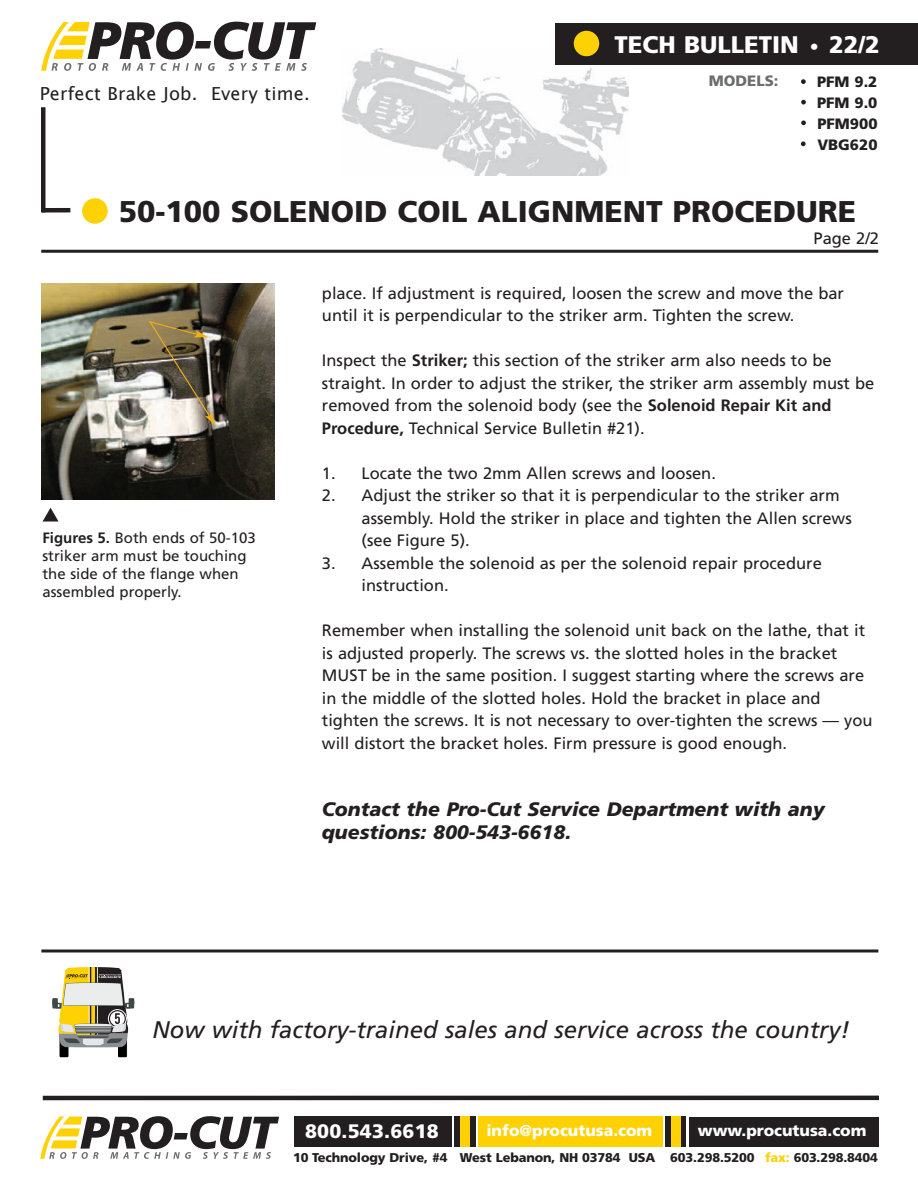
<style>
.page{position:relative;width:918px;height:1188px;background:#fff}
.page>*{position:absolute;margin:0;border:0;box-sizing:border-box;transform-origin:0 0}
.t1{font:900 30px "Frutiger";color:#231f20}
.t2{font:italic 24px "Frutiger";color:#231f20}
.t3{font:900 24px "Frutiger";color:#fff}
.t4{font:italic 900 19.5px/22.5px "Frutiger";color:#231f20}
.t5{font:900 19.5px "Frutiger";letter-spacing:.01em;color:#fff}
.t6{font:18px "Lucida Grande";letter-spacing:.01em;color:#231f20}
.t7{font:16.5px/22.5px "Frutiger";color:#231f20}
.t8{font:900 15.75px "Frutiger";color:#fff}
.t9{font:15px/18px "Frutiger";color:#231f20}
.t10{font:900 15px/21px "Frutiger";color:#231f20;text-align:justify}
.t11{font:900 15px "Frutiger";color:#6c6d70}
.t12{font:900 12.75px "Frutiger";letter-spacing:-.01em;color:#231f20}
.s1{font-size:18px}
.s2{font-weight:700}
.s3{color:#fed105}
</style>
<div class="page">
<div style="left:477px;top:1116px;width:186px;height:31px;background:#fed105"></div>
<hr style="left:43px;top:1096px;width:836px;height:4px;background:#231f20">
<div style="left:687px;top:1117px;width:191px;height:29px;background:#231f20"></div>
<hr style="left:41px;top:107px;width:4px;height:105px;background:#231f20">
<div style="left:42px;top:208px;width:28px;height:5px;background:#231f20"></div>
<img style="left:342px;top:48px;width:287px;height:128px">
<div style="left:294px;top:1116px;width:158px;height:31px;background:#231f20"></div>
<hr style="left:475px;top:1116px;width:3px;height:31px;background:#fff">
<div style="left:470px;top:1116px;width:5px;height:31px;background:#231f20"></div>
<div style="left:460px;top:1116px;width:10px;height:31px;background:#fed105"></div>
<div style="left:455px;top:1116px;width:5px;height:31px;background:#231f20"></div>
<hr style="left:686px;top:1116px;width:3px;height:31px;background:#fff">
<div style="left:681px;top:1116px;width:5px;height:31px;background:#231f20"></div>
<div style="left:671px;top:1116px;width:10px;height:31px;background:#fed105"></div>
<div style="left:666px;top:1116px;width:5px;height:31px;background:#231f20"></div>
<div style="left:555px;top:23px;width:363px;height:42px;background:#231f20"></div>
<div style="left:574px;top:31px;width:25px;height:25px;background:#fed105;border-radius:50%"></div>
<hr style="left:41px;top:250px;width:837px;height:3px;background:#231f20">
<svg style="left:801px;top:79px;width:5px;height:5px"></svg>
<svg style="left:801px;top:100px;width:5px;height:5px"></svg>
<svg style="left:801px;top:120px;width:5px;height:5px"></svg>
<svg style="left:801px;top:141px;width:5px;height:5px"></svg>
<img style="left:42px;top:284px;width:233px;height:216px">
<svg style="left:43px;top:508px;width:16px;height:14px"></svg>
<img style="left:148px;top:320px;width:68px;height:106px">
<div style="left:82px;top:198px;width:26px;height:26px;background:#fed105;border-radius:50%"></div>
<svg style="left:52px;top:967px;width:82px;height:91px"></svg>
<hr style="left:41px;top:950px;width:837px;height:2px;background:#231f20">
<svg style="left:40px;top:1116px;width:239px;height:43px"></svg>
<svg style="left:41px;top:22px;width:275px;height:49px"></svg>
<p class="t6" style="left:40px;top:83px;width:272px">Perfect Brake Job. Every time.</p>
<h2 class="t3" style="left:615px;top:30px;width:267px">TECH BULLETIN <span class="s1">•</span> 22/2</h2>
<p class="t11" style="left:709px;top:72px;width:71px">MODELS:</p>
<p class="t10" style="left:817px;top:71px;width:62px">PFM 9.2<br>PFM 9.0<br>PFM900<br>VBG620</p>
<h1 class="t1" style="left:119px;top:194px;width:739px">50-100 SOLENOID COIL ALIGNMENT PROCEDURE</h1>
<p class="t7" style="left:814px;top:227px;width:67px">Page 2/2</p>
<p class="t9" style="left:42px;top:529px;width:215px"><span class="s2">Figures 5.</span> Both ends of 50-103 striker arm must be touching the side of the flange when assembled properly.</p>
<p class="t7" style="left:322px;top:282px;width:524px">place. If adjustment is required, loosen the screw and move the bar until it is perpendicular to the striker arm. Tighten the screw.</p>
<p class="t7" style="left:322px;top:349px;width:554px">Inspect the <span class="s2">Striker;</span> this section of the striker arm also needs to be straight. In order to adjust the striker, the striker arm assembly must be removed from the solenoid body (see the <span class="s2">Solenoid Repair Kit and Procedure,</span> Technical Service Bulletin #21).</p>
<p class="t7" style="left:322px;top:462px;width:395px">1. Locate the two 2mm Allen screws and loosen.</p>
<p class="t7" style="left:362px;top:484px;width:492px;text-indent:-40px">2. Adjust the striker so that it is perpendicular to the striker arm assembly. Hold the striker in place and tighten the Allen screws (see Figure 5).</p>
<p class="t7" style="left:362px;top:552px;width:462px;text-indent:-40px">3. Assemble the solenoid as per the solenoid repair procedure instruction.</p>
<p class="t7" style="left:322px;top:619px;width:552px">Remember when installing the solenoid unit back on the lathe, that it is adjusted properly. The screws vs. the slotted holes in the bracket MUST be in the same position. I suggest starting where the screws are in the middle of the slotted holes. Hold the bracket in place and tighten the screws. It is not necessary to over-tighten the screws — you will distort the bracket holes. Firm pressure is good enough.</p>
<p class="t4" style="left:322px;top:798px;width:504px">Contact the Pro-Cut Service Department with any questions: 800-543-6618.</p>
<h2 class="t2" style="left:153px;top:1015px;width:699px">Now with factory-trained sales and service across the country!</h2>
<p class="t5" style="left:305px;top:1119px;width:135px">800.543.6618</p>
<p class="t8" style="left:486px;top:1121px;width:167px">info@procutusa.com</p>
<p class="t8" style="left:698px;top:1121px;width:170px">www.procutusa.com</p>
<p class="t12" style="left:293px;top:1150px;width:586px">10 Technology Drive, #4 West Lebanon, NH 03784 USA 603.298.5200 <span class="s3">fax:</span> 603.298.8404</p>
</div>
